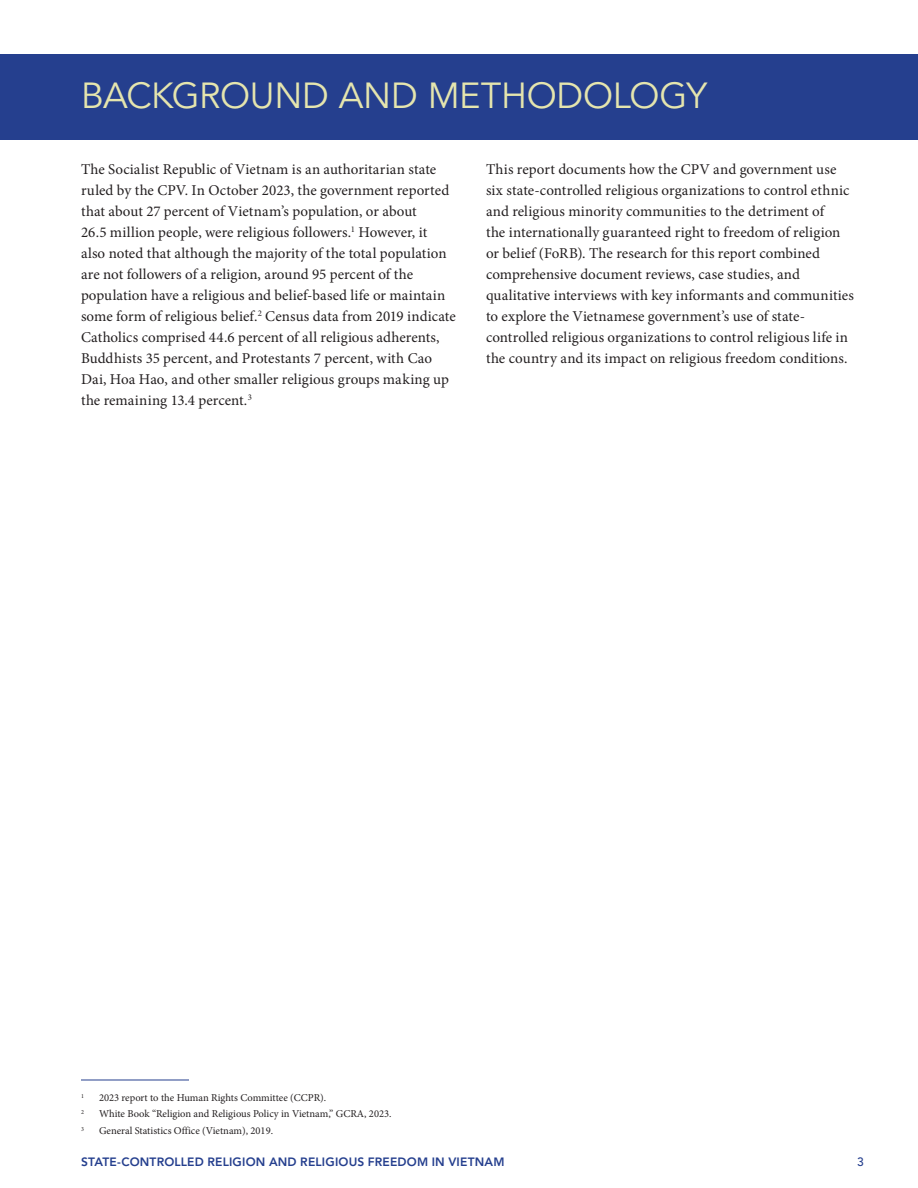
<style>
.page{position:relative;width:918px;height:1188px;background:#fff}
.page>*{position:absolute;margin:0;border:0;box-sizing:border-box;transform-origin:0 0}
.t1{font:36px "Avenir LT Std";letter-spacing:-.01em;color:#e5e5ae}
.t2{font:15px/21px "Minion Pro";color:#231f20}
.t3{font:800 12px "Avenir LT Std";letter-spacing:.015em;color:#253f8e}
.t4{font:500 12px "Avenir LT Std";color:#253f8e}
.Footnotes{font:10.5px "Minion Pro";color:#231f20}
.Footnotes-2{font:6.15px "Minion Pro";color:#231f20}
</style>
<div class="page">
<div style="left:0;top:54px;width:918px;height:86px;background:#253f8e"></div>
<hr style="left:81px;top:1080px;width:108px;height:1px;background:#253f8e">
<h1 class="t1" style="left:81px;top:75px;width:628px">BACKGROUND AND METHODOLOGY</h1>
<p class="t2" style="left:81px;top:159px;width:376px">The Socialist Republic of Vietnam is an authoritarian state ruled by the CPV. In October 2023, the government reported that about 27 percent of Vietnam’s population, or about<br>26.5 million people, were religious followers.<sup>1</sup> However, it<br>also noted that although the majority of the total population are not followers of a religion, around 95 percent of the population have a religious and belief-based life or maintain some form of religious belief.<sup>2</sup> Census data from 2019 indicate Catholics comprised 44.6 percent of all religious adherents, Buddhists 35 percent, and Protestants 7 percent, with Cao Dai, Hoa Hao, and other smaller religious groups making up the remaining 13.4 percent.<sup>3</sup></p>
<p class="t2" style="left:486px;top:159px;width:369px">This report documents how the CPV and government use six state-controlled religious organizations to control ethnic and religious minority communities to the detriment of<br>the internationally guaranteed right to freedom of religion or belief (FoRB). The research for this report combined comprehensive document reviews, case studies, and qualitative interviews with key informants and communities to explore the Vietnamese government’s use of state&shy;controlled religious organizations to control religious life in the country and its impact on religious freedom conditions.</p>
<p class="Footnotes-2" style="left:81px;top:1091px;width:4px">1</p>
<p class="Footnotes" style="left:99px;top:1091px;width:229px">2023 report to the Human Rights Committee (CCPR).</p>
<p class="Footnotes-2" style="left:81px;top:1108px;width:4px">2</p>
<p class="Footnotes" style="left:99px;top:1107px;width:294px">White Book “Religion and Religious Policy in Vietnam,” GCRA, 2023.</p>
<p class="Footnotes-2" style="left:81px;top:1124px;width:4px">3</p>
<p class="Footnotes" style="left:99px;top:1124px;width:176px">General Statistics Office (Vietnam), 2019.</p>
<p class="t3" style="left:81px;top:1154px;width:425px">STATE-CONTROLLED RELIGION AND RELIGIOUS FREEDOM IN VIETNAM</p>
<p class="t4" style="left:857px;top:1154px;width:8px">3</p>
</div>
